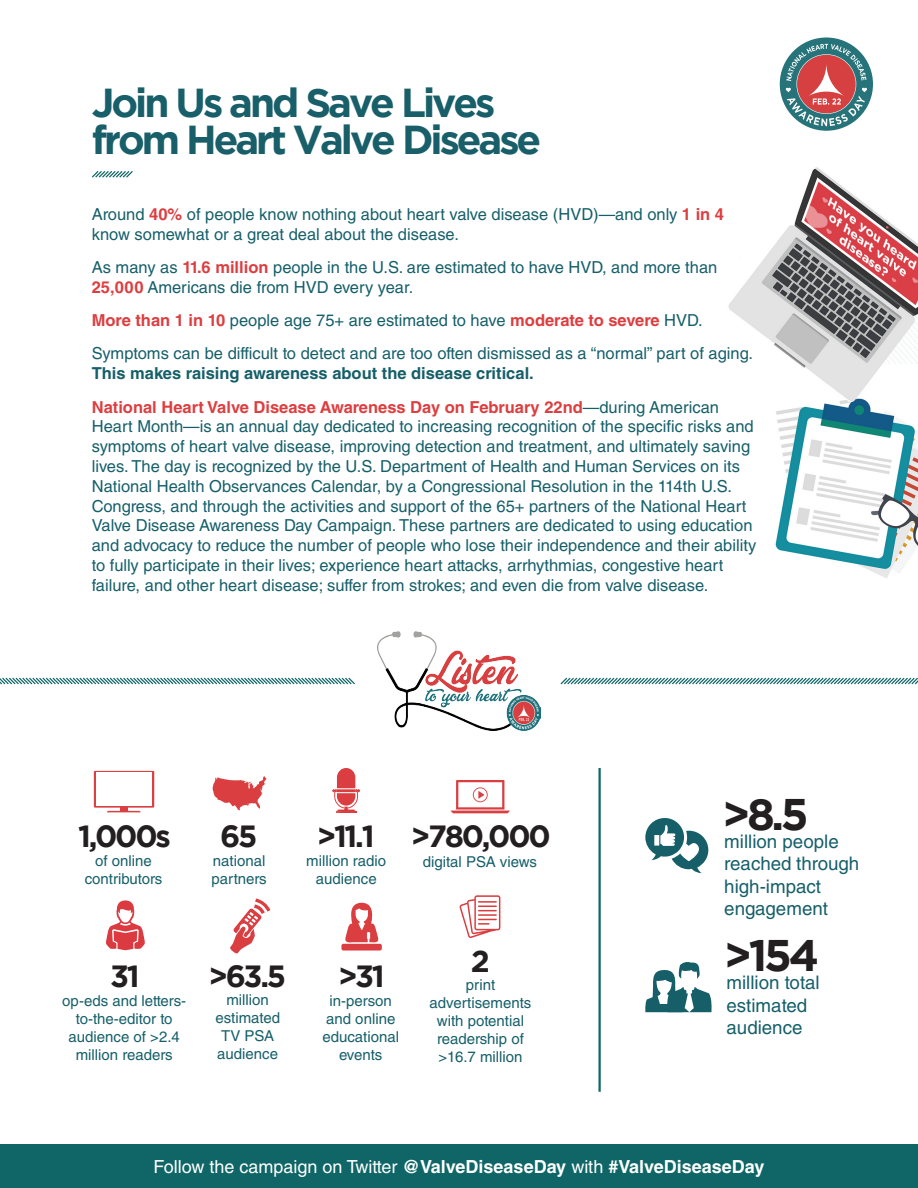
<style>
.page{position:relative;width:918px;height:1188px;background:#fff}
.page>*{position:absolute;margin:0;border:0;box-sizing:border-box;transform-origin:0 0}
.t1{font:700 44.25px "Gotham";color:#231f20}
.t2{font:700 40.35px "Gotham";letter-spacing:-.075em;color:#195f69}
.t3{font:700 30.6px "Gotham";letter-spacing:-.075em;color:#231f20}
.t4{font:18.75px/22.5px "Helvetica LT Std";color:#165f69}
.t5{font:700 18px "Helvetica LT Std";color:#fff}
.t6{font:16.5px/19.8px "Helvetica LT Std";color:#165f69}
.t7{font:15px/18px "Helvetica LT Std";color:#165f69;text-align:center}
.s1{font-weight:700;color:#dd3e40}
.s2{font-weight:700}
.s3{font-weight:400}
</style>
<div class="page">
<img style="left:728px;top:167px;width:190px;height:411px">
<svg style="left:92px;top:171px;width:41px;height:7px"></svg>
<img style="left:377px;top:632px;width:164px;height:98px">
<svg style="left:645px;top:962px;width:67px;height:50px"></svg>
<svg style="left:645px;top:818px;width:63px;height:55px"></svg>
<svg style="left:213px;top:776px;width:54px;height:34px"></svg>
<div style="left:341px;top:944px;width:41px;height:7px;background:#da3e41;border-radius:2px"></div>
<svg style="left:345px;top:902px;width:34px;height:40px"></svg>
<svg style="left:459px;top:895px;width:41px;height:43px"></svg>
<svg style="left:94px;top:771px;width:60px;height:37px"></svg>
<div style="left:96px;top:773px;width:56px;height:33px;background:#fff"></div>
<svg style="left:107px;top:806px;width:34px;height:6px"></svg>
<svg style="left:230px;top:899px;width:40px;height:55px"></svg>
<svg style="left:332px;top:768px;width:28px;height:44px"></svg>
<svg style="left:450px;top:780px;width:60px;height:33px"></svg>
<svg style="left:106px;top:900px;width:39px;height:50px"></svg>
<div style="left:780px;top:38px;width:93px;height:93px;background:#26737a;border-radius:50%"></div>
<svg style="left:786px;top:44px;width:81px;height:82px"></svg>
<svg style="left:560px;top:677px;width:358px;height:8px"></svg>
<svg style="left:0;top:677px;width:355px;height:8px"></svg>
<div style="left:0;top:1144px;width:918px;height:44px;background:#106666"></div>
<hr style="left:598px;top:768px;width:3px;height:324px;background:#106666">
<p class="t2" style="left:92px;top:80px;width:405px">Join Us and Save Lives</p>
<p class="t2" style="left:92px;top:117px;width:451px">from Heart Valve Disease</p>
<p class="t6" style="left:92px;top:204px;width:634px">Around <span class="s1">40%</span> of people know nothing about heart valve disease (HVD)—and only <span class="s1">1 in 4 </span>know somewhat or a great deal about the disease.</p>
<p class="t6" style="left:92px;top:257px;width:627px">As many as <span class="s1">11.6 million</span> people in the U.S. are estimated to have HVD, and more than<br><span class="s1">25,000</span> Americans die from HVD every year.</p>
<p class="t6" style="left:92px;top:310px;width:612px"><span class="s1">More than 1 in 10</span> people age 75+ are estimated to have <span class="s1">moderate to severe</span> HVD.</p>
<p class="t6" style="left:92px;top:344px;width:663px">Symptoms can be difficult to detect and are too often dismissed as a “normal” part of aging.<br><span class="s2">This makes raising awareness about the disease critical.</span></p>
<p class="t6" style="left:92px;top:397px;width:666px"><span class="s1">National Heart Valve Disease Awareness Day on February 22nd</span>—during American Heart Month—is an annual day dedicated to increasing recognition of the specific risks and symptoms of heart valve disease, improving detection and treatment, and ultimately saving lives. The day is recognized by the U.S. Department of Health and Human Services on its National Health Observances Calendar, by a Congressional Resolution in the 114th U.S.<br>Congress, and through the activities and support of the 65+ partners of the National Heart Valve Disease Awareness Day Campaign. These partners are dedicated to using education and advocacy to reduce the number of people who lose their independence and their ability to fully participate in their lives; experience heart attacks, arrhythmias, congestive heart failure, and other heart disease; suffer from strokes; and even die from valve disease.</p>
<p class="t3" style="left:78px;top:819px;width:94px">1,000s</p>
<p class="t7" style="left:95px;top:852px;width:58px">of online</p>
<p class="t7" style="left:85px;top:870px;width:79px">contributors</p>
<p class="t3" style="left:110px;top:959px;width:31px">31</p>
<p class="t7" style="left:62px;top:992px;width:125px">op-eds and letters&shy;to-the-editor to audience of &gt;2.4 million readers</p>
<p class="t3" style="left:220px;top:819px;width:39px">65</p>
<p class="t7" style="left:211px;top:852px;width:57px;text-align:left">national partners</p>
<p class="t3" style="left:317px;top:819px;width:59px">&gt;11.1</p>
<p class="t7" style="left:306px;top:851px;width:81px">million radio audience</p>
<p class="t3" style="left:411px;top:818px;width:141px">&gt;780,000</p>
<p class="t7" style="left:423px;top:853px;width:116px">digital PSA views</p>
<p class="t3" style="left:208px;top:959px;width:79px">&gt;63.5</p>
<p class="t7" style="left:215px;top:991px;width:66px">million estimated</p>
<p class="t7" style="left:217px;top:1027px;width:62px;text-align:left">TV PSA audience</p>
<p class="t3" style="left:338px;top:959px;width:48px">&gt;31</p>
<p class="t7" style="left:322px;top:991px;width:78px">in-person and online educational events</p>
<p class="t3" style="left:471px;top:943px;width:21px">2</p>
<p class="t7" style="left:430px;top:976px;width:103px">print advertisements</p>
<p class="t7" style="left:437px;top:1012px;width:89px;text-align:left">with potential readership of</p>
<p class="t7" style="left:439px;top:1048px;width:86px">&gt;16.7 million</p>
<p class="t1" style="left:722px;top:789px;width:88px">&gt;8.5</p>
<p class="t4" style="left:724px;top:830px;width:137px">million people reached through high-impact engagement</p>
<p class="t1" style="left:724px;top:930px;width:97px">&gt;154</p>
<p class="t4" style="left:727px;top:972px;width:95px">million total estimated audience</p>
<p class="t5" style="left:153px;top:1156px;width:613px"><span class="s3">Follow the campaign on Twitter</span> @ValveDiseaseDay <span class="s3">with</span> #ValveDiseaseDay</p>
</div>
